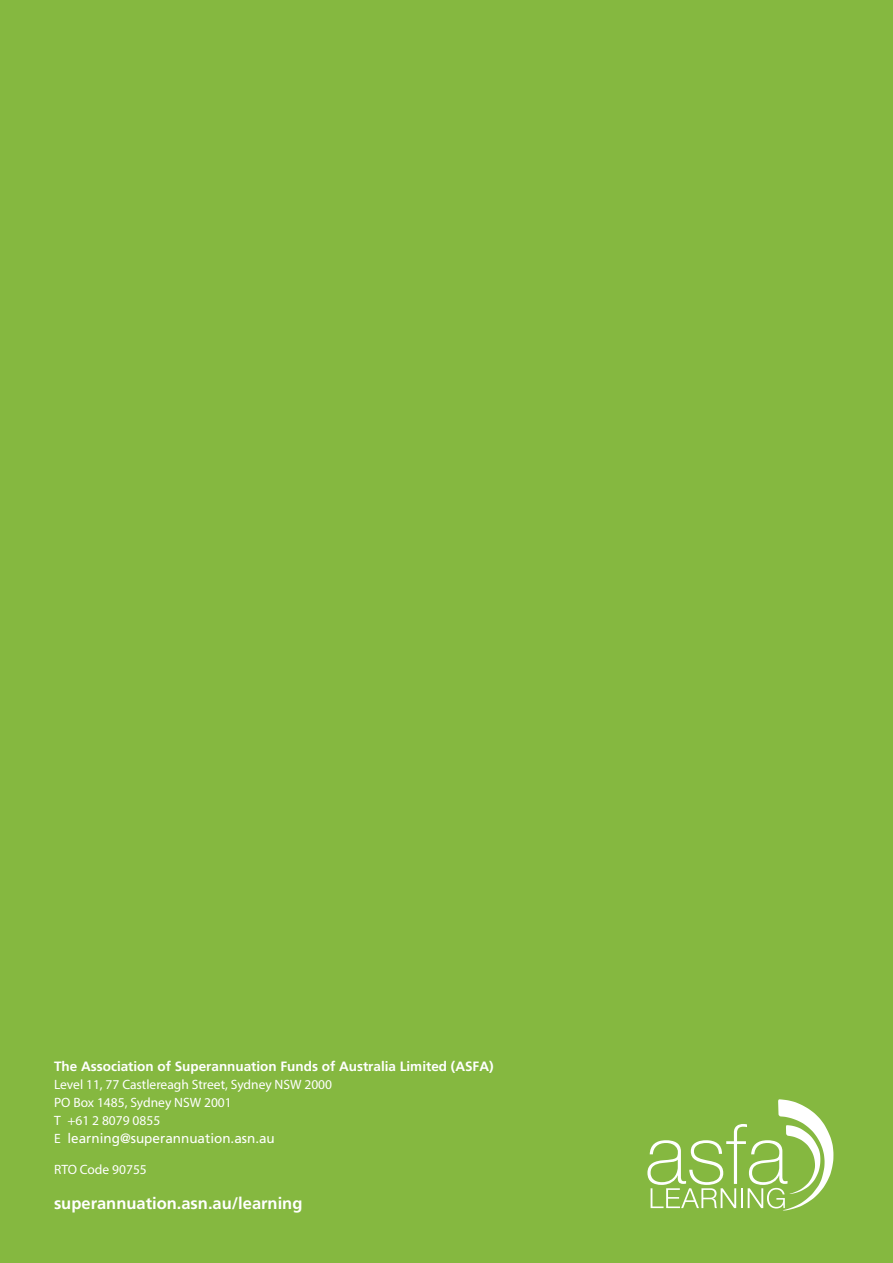
<style>
.page{position:relative;width:893px;height:1263px;background:#85b840}
.page>*{position:absolute;margin:0;border:0;box-sizing:border-box;transform-origin:0 0}
.t1{font:700 16.5px "Frutiger";color:#fff}
.t2{font:13.5px/18px "Myriad Pro";color:#fff}
.t3{font:700 13.5px "Frutiger";color:#fff}
.t4{font:13.5px "Frutiger";color:#fff}
.s1{font-family:"Myriad Pro"}
</style>
<div class="page">
<svg style="left:647px;top:1099px;width:186px;height:111px"></svg>
<p class="t3" style="left:54px;top:1061px;width:441px">The Association of Superannuation Funds of Australia Limited (ASFA)</p>
<p class="t2" style="left:54px;top:1077px;width:280px">Level 11, 77 Castlereagh Street, Sydney NSW 2000<br>PO Box 1485, Sydney NSW 2001<br>T +61 2 8079 0855</p>
<p class="t4" style="left:54px;top:1133px;width:222px"><span class="s1">E</span> learning@superannuation.asn.au</p>
<p class="t2" style="left:54px;top:1162px;width:94px">RTO Code 90755</p>
<p class="t1" style="left:54px;top:1196px;width:250px">superannuation.asn.au/learning</p>
</div>
